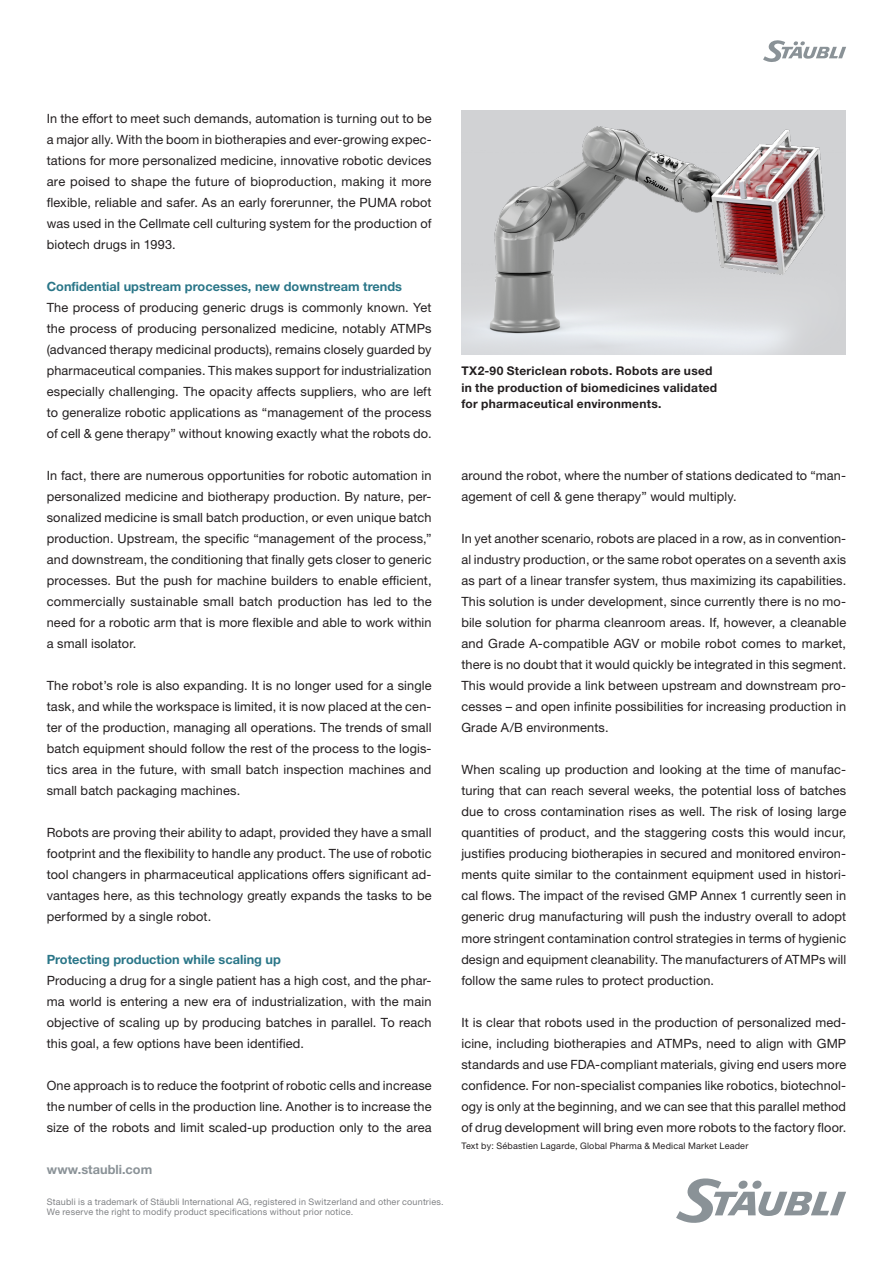
<style>
.page{position:relative;width:893px;height:1263px;background:#fff}
.page>*{position:absolute;margin:0;border:0;box-sizing:border-box;transform-origin:0 0}
.RunningText_Inside_EN{font:12.75px/21px "Helvetica Neue LTW1 G";letter-spacing:.01em;color:#231f20;text-align:justify}
.t1{font:700 12.75px "Helvetica Neue LTW1 G";color:#2a7688}
.t2{font:700 12.75px "Helvetica Neue LTW1 G";color:#8a9297}
.Caption_bold_Inside_EN{font:700 12px/16.5px "Helvetica Neue LTW1 G";letter-spacing:.025em;color:#231f20}
.Trademark_EN{font:9px "Helvetica Neue LTW1 G";letter-spacing:.02em;color:#808285}
.Footer_Inside_EN{font:9px "Helvetica Neue LTW1 G";letter-spacing:.02em;color:#231f20}
</style>
<div class="page">
<svg style="left:763px;top:40px;width:83px;height:22px"></svg>
<img style="left:461px;top:110px;width:385px;height:244px">
<svg style="left:676px;top:1178px;width:170px;height:45px"></svg>
<p class="RunningText_Inside_EN" style="left:47px;top:108px;width:386px">In the effort to meet such demands, automation is turning out to be a major ally. With the boom in biotherapies and ever-growing expec&shy;tations for more personalized medicine, innovative robotic devices are poised to shape the future of bioproduction, making it more flexible, reliable and safer. As an early forerunner, the PUMA robot was used in the Cellmate cell culturing system for the production of biotech drugs in 1993.</p>
<p class="t1" style="left:47px;top:279px;width:357px">Confidential upstream processes, new downstream trends</p>
<p class="RunningText_Inside_EN" style="left:47px;top:297px;width:386px">The process of producing generic drugs is commonly known. Yet the process of producing personalized medicine, notably ATMPs (advanced therapy medicinal products), remains closely guarded by pharmaceutical companies. This makes support for industrialization especially challenging. The opacity affects suppliers, who are left to generalize robotic applications as “management of the process of cell &amp; gene therapy” without knowing exactly what the robots do.</p>
<p class="RunningText_Inside_EN" style="left:47px;top:465px;width:386px">In fact, there are numerous opportunities for robotic automation in personalized medicine and biotherapy production. By nature, per&shy;sonalized medicine is small batch production, or even unique batch production. Upstream, the specific “management of the process,” and downstream, the conditioning that finally gets closer to generic processes. But the push for machine builders to enable efficient, commercially sustainable small batch production has led to the need for a robotic arm that is more flexible and able to work within a small isolator.</p>
<p class="RunningText_Inside_EN" style="left:47px;top:675px;width:386px">The robot’s role is also expanding. It is no longer used for a single task, and while the workspace is limited, it is now placed at the cen&shy;ter of the production, managing all operations. The trends of small batch equipment should follow the rest of the process to the logis&shy;tics area in the future, with small batch inspection machines and small batch packaging machines.</p>
<p class="RunningText_Inside_EN" style="left:47px;top:822px;width:386px">Robots are proving their ability to adapt, provided they have a small footprint and the flexibility to handle any product. The use of robotic tool changers in pharmaceutical applications offers significant ad&shy;vantages here, as this technology greatly expands the tasks to be performed by a single robot.</p>
<p class="t1" style="left:47px;top:951px;width:236px">Protecting production while scaling up</p>
<p class="RunningText_Inside_EN" style="left:47px;top:969px;width:386px">Producing a drug for a single patient has a high cost, and the phar&shy;ma world is entering a new era of industrialization, with the main objective of scaling up by producing batches in parallel. To reach this goal, a few options have been identified.</p>
<p class="RunningText_Inside_EN" style="left:47px;top:1074px;width:386px">One approach is to reduce the footprint of robotic cells and increase the number of cells in the production line. Another is to increase the size of the robots and limit scaled-up production only to the area</p>
<p class="t2" style="left:47px;top:1161px;width:107px">www.staubli.com</p>
<p class="Trademark_EN" style="left:47px;top:1196px;width:398px">Staubli is a trademark of Stäubli International AG, registered in Switzerland and other countries.</p>
<p class="Trademark_EN" style="left:47px;top:1207px;width:308px">We reserve the right to modify product specifications without prior notice.</p>
<p class="Caption_bold_Inside_EN" style="left:461px;top:363px;width:257px">TX2-90 Stericlean robots. Robots are used in the production of biomedicines validated for pharmaceutical environments.</p>
<p class="RunningText_Inside_EN" style="left:461px;top:465px;width:386px">around the robot, where the number of stations dedicated to “man&shy;agement of cell &amp; gene therapy” would multiply.</p>
<p class="RunningText_Inside_EN" style="left:461px;top:528px;width:386px">In yet another scenario, robots are placed in a row, as in convention&shy;al industry production, or the same robot operates on a seventh axis as part of a linear transfer system, thus maximizing its capabilities.<br>This solution is under development, since currently there is no mo&shy;bile solution for pharma cleanroom areas. If, however, a cleanable and Grade A-compatible AGV or mobile robot comes to market, there is no doubt that it would quickly be integrated in this segment.<br>This would provide a link between upstream and downstream pro&shy;cesses – and open infinite possibilities for increasing production in Grade A/B environments.</p>
<p class="RunningText_Inside_EN" style="left:461px;top:759px;width:386px">When scaling up production and looking at the time of manufac&shy;turing that can reach several weeks, the potential loss of batches due to cross contamination rises as well. The risk of losing large quantities of product, and the staggering costs this would incur, justifies producing biotherapies in secured and monitored environ&shy;ments quite similar to the containment equipment used in histori&shy;cal flows. The impact of the revised GMP Annex 1 currently seen in generic drug manufacturing will push the industry overall to adopt more stringent contamination control strategies in terms of hygienic design and equipment cleanability. The manufacturers of ATMPs will follow the same rules to protect production.</p>
<p class="RunningText_Inside_EN" style="left:461px;top:1011px;width:386px">It is clear that robots used in the production of personalized med&shy;icine, including biotherapies and ATMPs, need to align with GMP standards and use FDA-compliant materials, giving end users more confidence. For non-specialist companies like robotics, biotechnol&shy;ogy is only at the beginning, and we can see that this parallel method of drug development will bring even more robots to the factory floor.</p>
<p class="Footer_Inside_EN" style="left:461px;top:1140px;width:288px">Text by: Sébastien Lagarde, Global Pharma &amp; Medical Market Leader</p>
</div>
